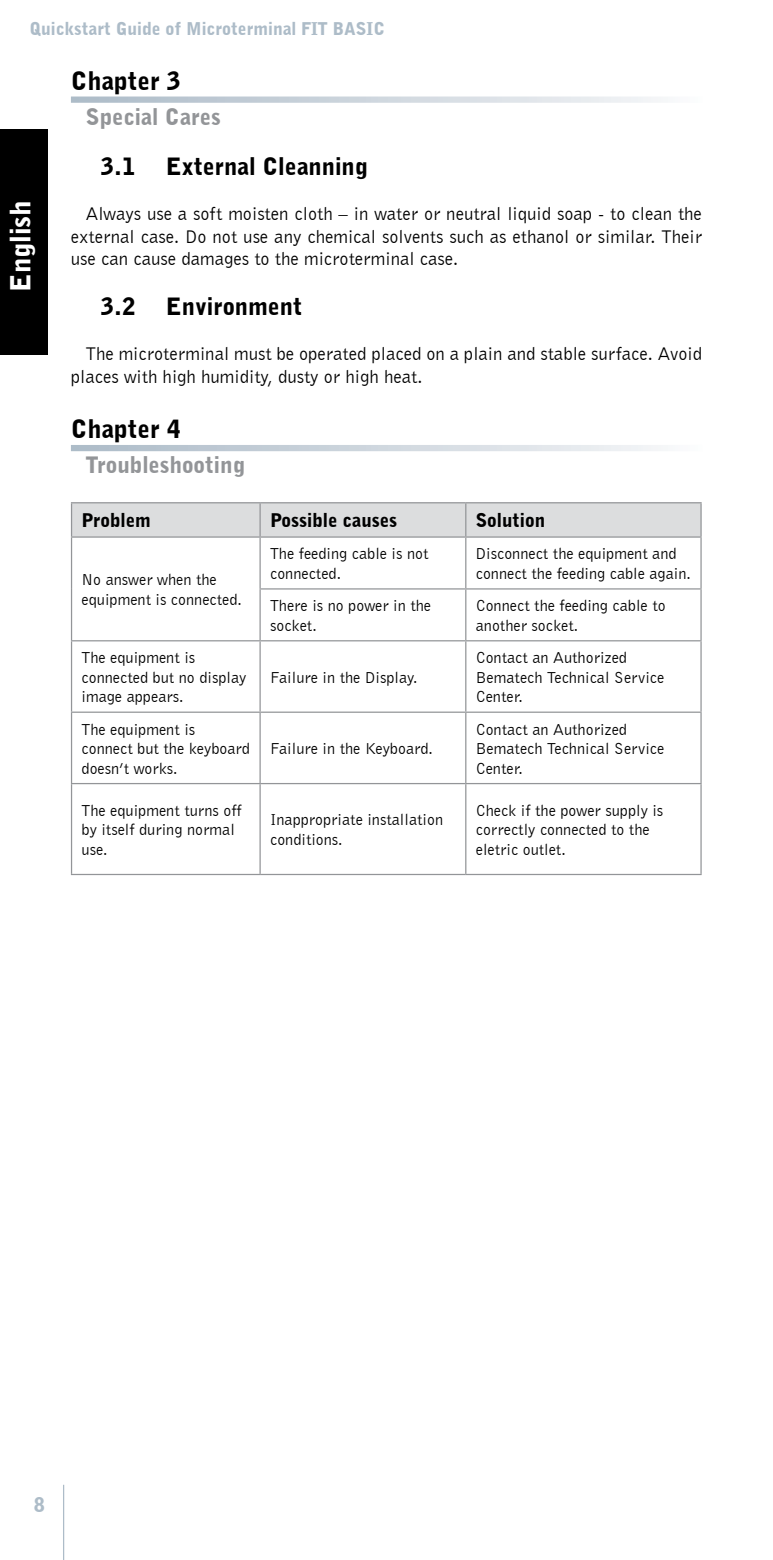
<style>
.page{position:relative;width:773px;height:1560px;background:#fff}
.page>*{position:absolute;margin:0;border:0;box-sizing:border-box;transform-origin:0 0}
.t1{font:900 27.5px "Bell Gothic BT";color:#fff}
.t2{font:900 25px "Bell Gothic BT";color:#000}
.t3{font:900 23.75px "Bell Gothic BT";color:#000}
.t4{font:900 22.5px "Bell Gothic BT";color:#939598}
.t5{font:900 20px "Bell Gothic BT";color:#adbcc8}
.t6{font:18.75px/22.5px "Bell Gothic BT";color:#000;text-align:justify}
.t7{font:900 18.75px "Bell Gothic BT";color:#000}
.t8{font:900 17.5px "Bell Gothic BT";color:#adbcc8}
.t9{font:16.25px/19.5px "Bell Gothic BT";color:#000}
</style>
<div class="page">
<div style="left:72px;top:503px;width:628px;height:33px;background:#dcddde"></div>
<hr style="left:71px;top:502px;width:189px;height:1px;background:#939598">
<hr style="left:71px;top:503px;width:1px;height:33px;background:#939598">
<hr style="left:260px;top:502px;width:205px;height:1px;background:#939598">
<hr style="left:259px;top:503px;width:2px;height:33px;background:#939598">
<hr style="left:465px;top:502px;width:236px;height:1px;background:#939598">
<hr style="left:465px;top:503px;width:1px;height:33px;background:#939598">
<hr style="left:700px;top:503px;width:1px;height:33px;background:#939598">
<hr style="left:71px;top:536px;width:189px;height:1px;background:#939598">
<hr style="left:71px;top:537px;width:1px;height:52px;background:#939598">
<hr style="left:260px;top:536px;width:205px;height:1px;background:#939598">
<hr style="left:259px;top:537px;width:2px;height:51px;background:#939598">
<hr style="left:465px;top:536px;width:236px;height:1px;background:#939598">
<hr style="left:465px;top:537px;width:1px;height:51px;background:#939598">
<hr style="left:700px;top:537px;width:1px;height:51px;background:#939598">
<hr style="left:71px;top:589px;width:1px;height:51px;background:#939598">
<hr style="left:259px;top:588px;width:206px;height:1px;background:#939598">
<hr style="left:259px;top:589px;width:2px;height:51px;background:#939598">
<hr style="left:465px;top:588px;width:236px;height:1px;background:#939598">
<hr style="left:465px;top:589px;width:1px;height:51px;background:#939598">
<hr style="left:700px;top:589px;width:1px;height:51px;background:#939598">
<hr style="left:71px;top:640px;width:189px;height:1px;background:#939598">
<hr style="left:71px;top:641px;width:1px;height:70px;background:#939598">
<hr style="left:260px;top:640px;width:205px;height:1px;background:#939598">
<hr style="left:259px;top:641px;width:2px;height:70px;background:#939598">
<hr style="left:465px;top:640px;width:236px;height:1px;background:#939598">
<hr style="left:465px;top:641px;width:1px;height:70px;background:#939598">
<hr style="left:700px;top:641px;width:1px;height:70px;background:#939598">
<hr style="left:71px;top:711px;width:189px;height:1px;background:#939598">
<hr style="left:71px;top:712px;width:1px;height:70px;background:#939598">
<hr style="left:260px;top:711px;width:205px;height:1px;background:#939598">
<hr style="left:259px;top:712px;width:2px;height:70px;background:#939598">
<hr style="left:465px;top:711px;width:236px;height:1px;background:#939598">
<hr style="left:465px;top:712px;width:1px;height:70px;background:#939598">
<hr style="left:700px;top:712px;width:1px;height:70px;background:#939598">
<hr style="left:71px;top:782px;width:189px;height:2px;background:#939598">
<hr style="left:71px;top:784px;width:1px;height:89px;background:#939598">
<hr style="left:260px;top:782px;width:205px;height:2px;background:#939598">
<hr style="left:259px;top:784px;width:2px;height:89px;background:#939598">
<hr style="left:465px;top:782px;width:236px;height:2px;background:#939598">
<hr style="left:465px;top:784px;width:1px;height:89px;background:#939598">
<hr style="left:700px;top:784px;width:1px;height:89px;background:#939598">
<hr style="left:71px;top:873px;width:189px;height:2px;background:#939598">
<hr style="left:260px;top:873px;width:205px;height:2px;background:#939598">
<hr style="left:465px;top:873px;width:236px;height:2px;background:#939598">
<div style="left:0;top:129px;width:48px;height:225px;background:#000"></div>
<svg style="left:71px;top:96px;width:590px;height:7px;background:#d3dae1"></svg>
<svg style="left:71px;top:445px;width:590px;height:6px;background:#ced6de"></svg>
<hr style="left:63px;top:1484px;width:1px;height:75px;background:#adbcc8">
<p class="t8" style="left:30px;top:18px;width:357px">Quickstart Guide of Microterminal FIT BASIC</p>
<h1 class="t1" style="left:4px;top:292px;width:93px;rotate:-90deg">English</h1>
<h2 class="t2" style="left:71px;top:65px;width:111px">Chapter 3</h2>
<h3 class="t4" style="left:86px;top:103px;width:136px">Special Cares</h3>
<h3 class="t3" style="left:101px;top:151px;width:36px">3.1</h3>
<h3 class="t3" style="left:166px;top:151px;width:203px">External Cleanning</h3>
<p class="t6" style="left:71px;top:202px;width:632px;text-indent:15px">Always use a soft moisten cloth – in water or neutral liquid soap - to clean the external case. Do not use any chemical solvents such as ethanol or similar. Their use can cause damages to the microterminal case.</p>
<h3 class="t3" style="left:101px;top:291px;width:36px">3.2</h3>
<h3 class="t3" style="left:166px;top:291px;width:138px">Environment</h3>
<p class="t6" style="left:71px;top:342px;width:632px;text-indent:15px">The microterminal must be operated placed on a plain and stable surface. Avoid places with high humidity, dusty or high heat.</p>
<h2 class="t2" style="left:71px;top:413px;width:111px">Chapter 4</h2>
<h3 class="t4" style="left:86px;top:450px;width:161px">Troubleshooting</h3>
<p class="t7" style="left:81px;top:508px;width:71px">Problem</p>
<p class="t7" style="left:270px;top:508px;width:128px">Possible causes</p>
<p class="t7" style="left:475px;top:508px;width:71px">Solution</p>
<p class="t9" style="left:81px;top:569px;width:162px">No answer when the equipment is connected.</p>
<p class="t9" style="left:81px;top:647px;width:166px">The equipment is connected but no display image appears.</p>
<p class="t9" style="left:81px;top:719px;width:170px">The equipment is connect but the keyboard doesn’t works.</p>
<p class="t9" style="left:270px;top:544px;width:160px">The feeding cable is not connected.</p>
<p class="t9" style="left:475px;top:544px;width:217px">Disconnect the equipment and connect the feeding cable again.</p>
<p class="t9" style="left:270px;top:595px;width:162px">There is no power in the socket.</p>
<p class="t9" style="left:475px;top:595px;width:191px">Connect the feeding cable to another socket.</p>
<p class="t9" style="left:270px;top:667px;width:149px">Failure in the Display.</p>
<p class="t9" style="left:270px;top:738px;width:164px">Failure in the Keyboard.</p>
<p class="t9" style="left:475px;top:647px;width:190px">Contact an Authorized<br>Bematech Technical Service<br>Center.</p>
<p class="t9" style="left:475px;top:719px;width:190px">Contact an Authorized<br>Bematech Technical Service<br>Center.</p>
<p class="t9" style="left:81px;top:800px;width:162px">The equipment turns off by itself during normal use.</p>
<p class="t9" style="left:270px;top:809px;width:174px">Inappropriate installation conditions.</p>
<p class="t9" style="left:475px;top:800px;width:189px">Check if the power supply is correctly connected to the eletric outlet.</p>
<p class="t5" style="left:34px;top:1491px;width:13px">8</p>
</div>
